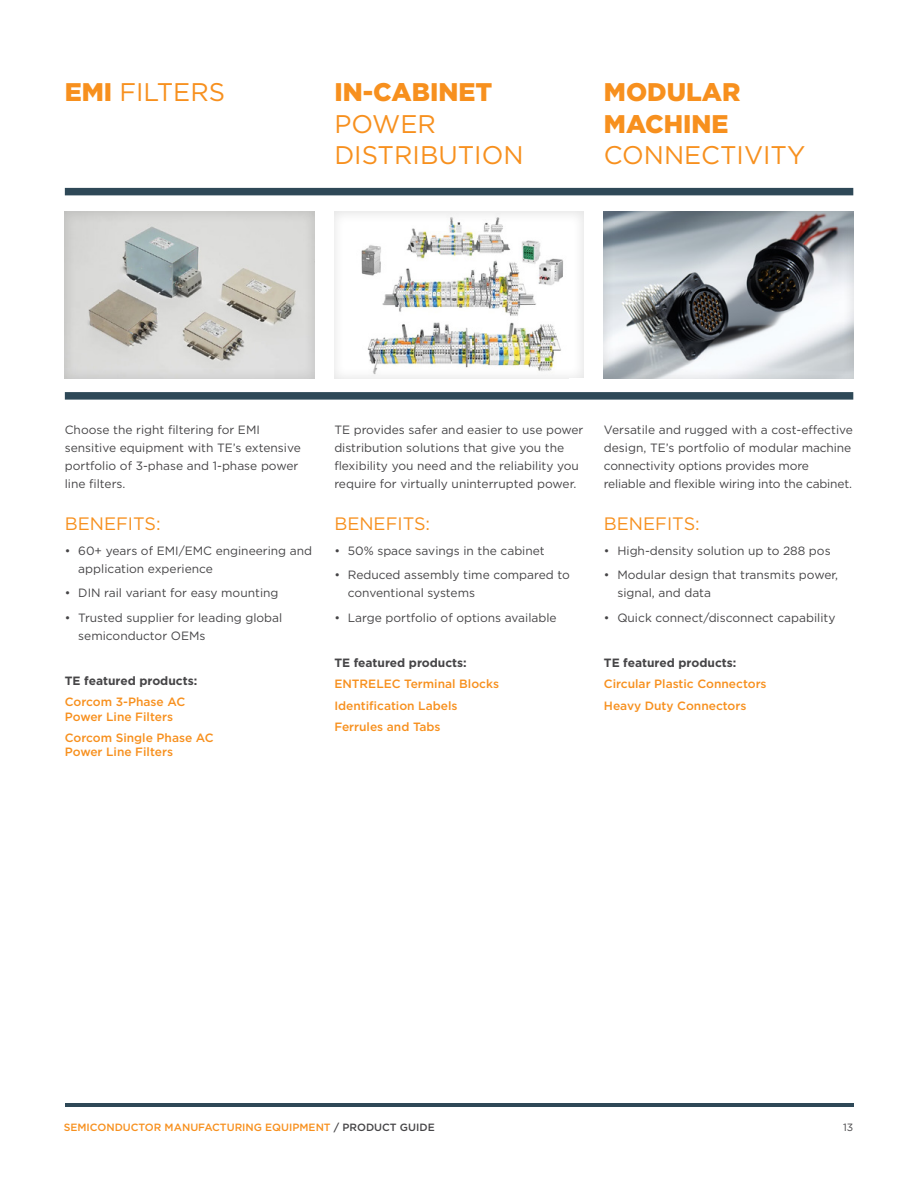
<style>
.page{position:relative;width:918px;height:1188px;background:#fff}
.page>*{position:absolute;margin:0;border:0;box-sizing:border-box;transform-origin:0 0}
.t1{font:25.5px/31.5px "Gotham";color:#f7901e}
.t2{font:900 25.5px/31.5px "Gotham";color:#f7901e}
.t3{font:18px "Gotham";color:#f7901e}
.t4{font:12px/18px "Gotham";color:#464547}
.t5{font:500 12px/21.1px "Gotham";color:#f7901e}
.t6{font:700 12px "Gotham";color:#464547}
.t7{font:500 10.5px "Gotham";color:#f7901e}
.t8{font:10.5px "Gotham";color:#464547}
.s1{font-weight:900}
.s2{color:#464547}
</style>
<div class="page">
<hr style="left:65px;top:1104px;width:788px;height:3px;background:#2e4857">
<div style="left:65px;top:188px;width:788px;height:7px;background:#2e4857"></div>
<div style="left:65px;top:392px;width:788px;height:8px;background:#2e4857"></div>
<div style="left:52px;top:201px;width:276px;height:179px;background:#000;opacity:.1"></div>
<div style="left:322px;top:201px;width:276px;height:179px;background:#000;opacity:.1"></div>
<div style="left:592px;top:201px;width:275px;height:179px;background:#000;opacity:.1"></div>
<h1 class="t1" style="left:65px;top:76px;width:162px"><span class="s1">EMI</span> FILTERS</h1>
<h1 class="t2" style="left:334px;top:76px;width:159px">IN-CABINET</h1>
<h1 class="t1" style="left:334px;top:108px;width:191px">POWER<br>DISTRIBUTION</h1>
<h1 class="t2" style="left:604px;top:76px;width:138px">MODULAR<br>MACHINE</h1>
<h1 class="t1" style="left:604px;top:139px;width:203px">CONNECTIVITY</h1>
<p class="t4" style="left:65px;top:421px;width:238px">Choose the right filtering for EMI sensitive equipment with TE’s extensive portfolio of 3-phase and 1-phase power line filters.</p>
<h2 class="t3" style="left:65px;top:512px;width:97px">BENEFITS:</h2>
<p class="t4" style="left:78px;top:541px;width:235px;text-indent:-14px">• 60+ years of EMI/EMC engineering and application experience</p>
<p class="t4" style="left:65px;top:584px;width:215px">• DIN rail variant for easy mounting</p>
<p class="t4" style="left:78px;top:609px;width:206px;text-indent:-14px">• Trusted supplier for leading global semiconductor OEMs</p>
<p class="t6" style="left:65px;top:673px;width:134px">TE featured products:</p>
<p class="t5" style="left:65px;top:695px;width:122px;line-height:14.4px">Corcom 3-Phase AC<br>Power Line Filters</p>
<p class="t5" style="left:65px;top:730px;width:150px;line-height:14.4px">Corcom Single Phase AC<br>Power Line Filters</p>
<p class="t4" style="left:334px;top:421px;width:251px">TE provides safer and easier to use power distribution solutions that give you the flexibility you need and the reliability you require for virtually uninterrupted power.</p>
<h2 class="t3" style="left:334px;top:512px;width:97px">BENEFITS:</h2>
<p class="t4" style="left:334px;top:541px;width:212px">• 50% space savings in the cabinet</p>
<p class="t4" style="left:348px;top:566px;width:224px;text-indent:-14px">• Reduced assembly time compared to conventional systems</p>
<p class="t4" style="left:334px;top:609px;width:224px">• Large portfolio of options available</p>
<p class="t6" style="left:334px;top:655px;width:134px">TE featured products:</p>
<p class="t5" style="left:334px;top:673px;width:166px">ENTRELEC Terminal Blocks<br>Identification Labels<br>Ferrules and Tabs</p>
<p class="t4" style="left:604px;top:421px;width:251px">Versatile and rugged with a cost-effective design, TE’s portfolio of modular machine connectivity options provides more reliable and flexible wiring into the cabinet.</p>
<h2 class="t3" style="left:604px;top:512px;width:97px">BENEFITS:</h2>
<p class="t4" style="left:604px;top:541px;width:228px">• High-density solution up to 288 pos</p>
<p class="t4" style="left:617px;top:566px;width:222px;text-indent:-14px">• Modular design that transmits power, signal, and data</p>
<p class="t4" style="left:604px;top:609px;width:233px">• Quick connect/disconnect capability</p>
<p class="t6" style="left:604px;top:655px;width:134px">TE featured products:</p>
<p class="t5" style="left:604px;top:673px;width:164px">Circular Plastic Connectors<br>Heavy Duty Connectors</p>
<p class="t7" style="left:64px;top:1120px;width:372px">SEMICONDUCTOR MANUFACTURING EQUIPMENT <span class="s2">/ PRODUCT GUIDE</span></p>
<p class="t8" style="left:843px;top:1121px;width:11px">13</p>
</div>
